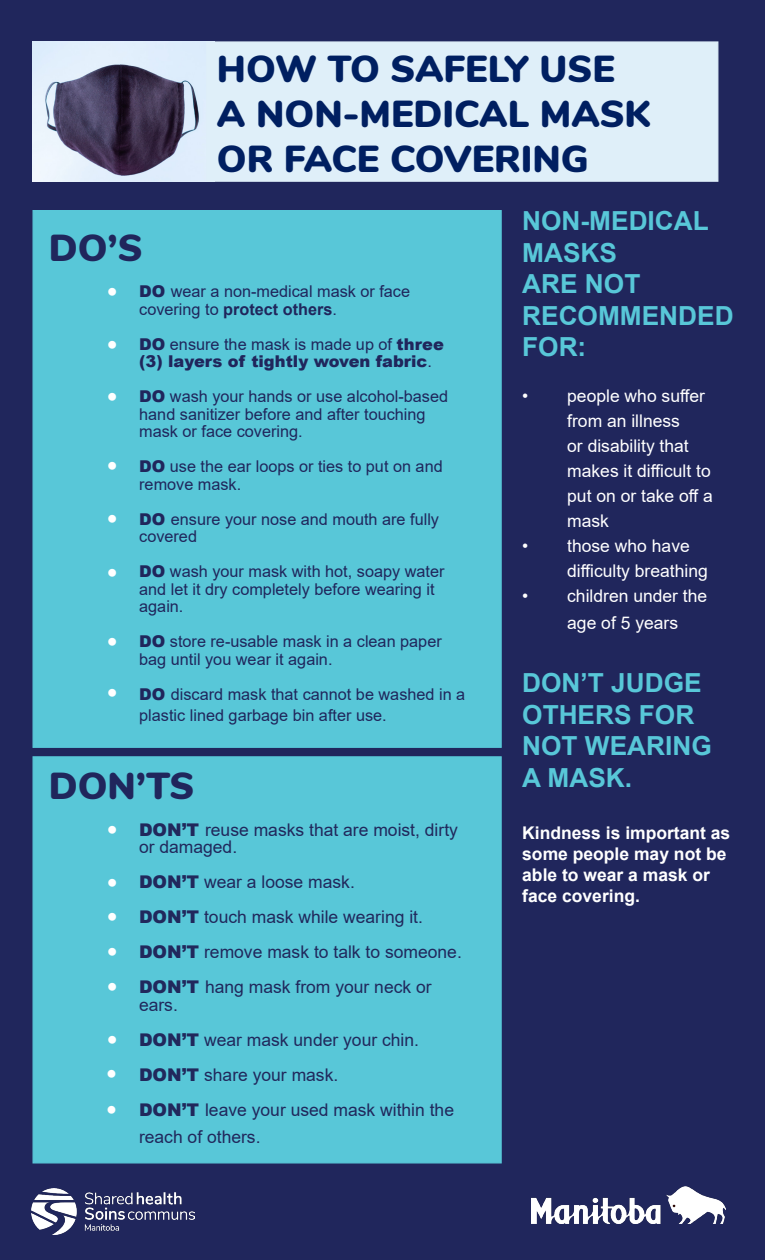
<style>
.page{position:relative;width:765px;height:1260px;background:#20265c}
.page>*{position:absolute;margin:0;border:0;box-sizing:border-box;transform-origin:0 0}
.t1{font:900 37.5px/45px "Nunito";color:#001f61}
.t2{font:900 37.5px "Nunito";color:#20265c}
.t3{font:700 26.25px/31.5px "Arial";color:#58c7d8}
.t4{font:17.5px/35px "Arial";color:#21285c}
.t5{font:17.5px/25px "Arial";color:#fff}
.t6{font:700 17.5px/21px "Arial";color:#fff}
.t7{font:16.25px/17.5px "Arial";color:#20265c}
.t8{font:900 16.25px/17.5px "Arial";color:#20265c}
.s1{font-weight:900}
.s2{font-weight:700}
.s3{font-weight:400}
</style>
<div class="page">
<div style="left:32px;top:210px;width:470px;height:538px;background:#58c7d8;border:1px solid #58c7d8"></div>
<img style="left:31px;top:1189px;width:164px;height:45px">
<div style="left:32px;top:756px;width:470px;height:408px;background:#58c7d8;border:1px solid #58c7d8"></div>
<img style="left:531px;top:1186px;width:194px;height:37px">
<img style="left:32px;top:41px;width:174px;height:141px">
<div style="left:206px;top:41px;width:512px;height:141px;background:#dfeff9;border:1px solid #dfeff9"></div>
<p class="t1" style="left:217px;top:44px;width:435px">HOW TO SAFELY USE<br>A NON-MEDICAL MASK<br>OR FACE COVERING</p>
<p class="t2" style="left:49px;top:221px;width:96px">DO’S</p>
<p class="t7" style="left:139px;top:283px;width:272px"><span class="s1">DO</span> wear a non-medical mask or face covering to <span class="s2">protect others</span>.</p>
<p class="t8" style="left:139px;top:335px;width:306px">DO <span class="s3">ensure the mask is made up of</span> three (3) layers of tightly woven fabric<span class="s3">.</span></p>
<p class="t7" style="left:139px;top:388px;width:310px"><span class="s1">DO</span> wash your hands or use alcohol-based hand sanitizer before and after touching mask or face covering.</p>
<p class="t7" style="left:139px;top:458px;width:305px"><span class="s1">DO</span> use the ear loops or ties to put on and remove mask.</p>
<p class="t7" style="left:139px;top:510px;width:301px"><span class="s1">DO</span> ensure your nose and mouth are fully covered</p>
<p class="t7" style="left:139px;top:563px;width:307px"><span class="s1">DO</span> wash your mask with hot, soapy water and let it dry completely before wearing it again.</p>
<p class="t7" style="left:139px;top:633px;width:304px"><span class="s1">DO</span> store re-usable mask in a clean paper bag until you wear it again.</p>
<p class="t7" style="left:139px;top:683px;width:328px;line-height:21px"><span class="s1">DO</span> discard mask that cannot be washed in a plastic lined garbage bin after use.</p>
<p class="t2" style="left:49px;top:758px;width:147px">DON’TS</p>
<p class="t4" style="left:139px;top:821px;width:320px;line-height:17.5px"><span class="s1">DON’T</span> reuse masks that are moist, dirty or damaged.</p>
<p class="t4" style="left:139px;top:864px;width:285px"><span class="s1">DON’T</span> wear a loose mask.<br><span class="s1">DON’T</span> touch mask while wearing it.</p>
<p class="t4" style="left:139px;top:934px;width:324px"><span class="s1">DON’T</span> remove mask to talk to someone.<br><span class="s1">DON’T</span> hang mask from your neck or</p>
<p class="t4" style="left:139px;top:987px;width:282px">ears.<br><span class="s1">DON’T</span> wear mask under your chin.</p>
<p class="t4" style="left:139px;top:1057px;width:201px"><span class="s1">DON’T</span> share your mask.</p>
<p class="t4" style="left:139px;top:1096px;width:317px;line-height:27px"><span class="s1">DON’T</span> leave your used mask within the reach of others.</p>
<p class="t3" style="left:522px;top:206px;width:213px">NON-MEDICAL<br>MASKS<br>ARE NOT<br>RECOMMENDED<br>FOR:</p>
<p class="t5" style="left:567px;top:384px;width:147px;text-indent:-45px">• people who suffer from an illness<br>or disability that makes it difficult to put on or take off a mask</p>
<p class="t5" style="left:567px;top:534px;width:142px;text-indent:-45px">• those who have difficulty breathing</p>
<p class="t5" style="left:567px;top:583px;width:142px;line-height:27px;text-indent:-45px">• children under the age of 5 years</p>
<p class="t3" style="left:522px;top:668px;width:191px">DON’T JUDGE<br>OTHERS FOR<br>NOT WEARING<br>A MASK.</p>
<p class="t6" style="left:522px;top:823px;width:210px">Kindness is important as some people may not be able to wear a mask or face covering.</p>
</div>
